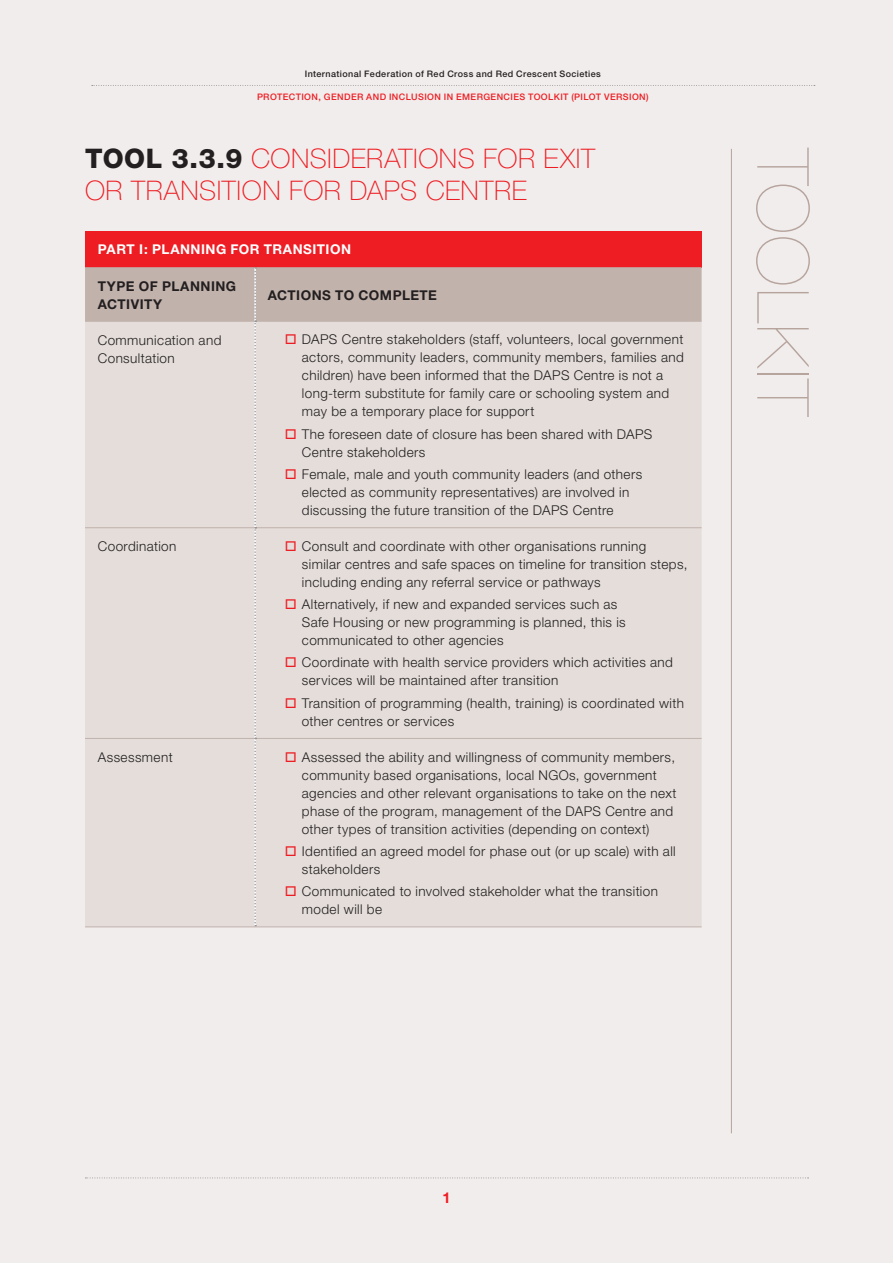
<style>
.page{position:relative;width:893px;height:1263px;background:#f1edec}
.page>*{position:absolute;margin:0;border:0;box-sizing:border-box;transform-origin:0 0}
.t1{font:200 72px "Helvetica Neue LT Std";letter-spacing:.015em;color:#b6a49d}
.t2{font:100 27px/31.5px "Helvetica Neue LT Std";letter-spacing:.02em;color:#ee1d23}
.t3{font:700 15px "Helvetica Neue LT Std";color:#ee1d23}
.t4{font:300 13.5px/18px "Helvetica Neue LT Std";letter-spacing:.03em;color:#231f20}
.t5{font:300 13.5px/18px "Helvetica Neue";letter-spacing:.03em;color:#231f20}
.t6{font:700 13.5px/18px "Helvetica Neue";letter-spacing:.035em;color:#231f20}
.t7{font:700 13.5px "Helvetica Neue";letter-spacing:.035em;color:#fff}
.t8{font:500 9px "Helvetica Neue LT Std";letter-spacing:.045em;color:#ee1d23}
.t9{font:500 9px "Helvetica Neue LT Std";letter-spacing:.045em;color:#231f20}
.s1{font-weight:800;color:#231f20}
.s2{color:#ee1d23}
</style>
<div class="page">
<svg style="left:92px;top:85px;width:723px;height:1px"></svg>
<svg style="left:85px;top:1177px;width:723px;height:1px"></svg>
<hr style="left:731px;top:149px;width:1px;height:984px;background:#b6a49d">
<div style="left:85px;top:231px;width:617px;height:36px;background:#ee1d23"></div>
<svg style="left:85px;top:267px;width:617px;height:659px;background:#e0d9d6"></svg>
<hr style="left:85px;top:926px;width:170px;height:1px;background:#c1b2ac">
<hr style="left:255px;top:926px;width:447px;height:1px;background:#c1b2ac">
<p class="t9" style="left:305px;top:68px;width:298px">International Federation of Red Cross and Red Crescent Societies</p>
<p class="t8" style="left:257px;top:92px;width:393px">PROTECTION, GENDER AND INCLUSION IN EMERGENCIES TOOLKIT (PILOT VERSION)</p>
<h2 class="t2" style="left:85px;top:143px;width:511px"><span class="s1">TOOL 3.3.9</span> CONSIDERATIONS FOR EXIT<br>OR TRANSITION FOR DAPS CENTRE</h2>
<p class="t7" style="left:98px;top:241px;width:255px">PART I: PLANNING FOR TRANSITION</p>
<p class="t6" style="left:98px;top:276px;width:140px">TYPE OF PLANNING<br>ACTIVITY</p>
<p class="t6" style="left:268px;top:285px;width:171px">ACTIONS TO COMPLETE</p>
<p class="t5" style="left:98px;top:331px;width:125px">Communication and<br>Consultation</p>
<p class="t4" style="left:302px;top:330px;width:383px;text-indent:-17px"><span class="s2">□</span> DAPS Centre stakeholders (staff, volunteers, local government actors, community leaders, community members, families and children) have been informed that the DAPS Centre is not a long-term substitute for family care or schooling system and may be a temporary place for support</p>
<p class="t4" style="left:302px;top:425px;width:352px;text-indent:-17px"><span class="s2">□</span> The foreseen date of closure has been shared with DAPS<br>Centre stakeholders</p>
<p class="t4" style="left:302px;top:465px;width:342px;text-indent:-17px"><span class="s2">□</span> Female, male and youth community leaders (and others elected as community representatives) are involved in discussing the future transition of the DAPS Centre</p>
<p class="t5" style="left:98px;top:537px;width:80px">Coordination</p>
<p class="t4" style="left:302px;top:537px;width:387px;text-indent:-17px"><span class="s2">□</span> Consult and coordinate with other organisations running similar centres and safe spaces on timeline for transition steps, including ending any referral service or pathways</p>
<p class="t4" style="left:302px;top:595px;width:325px;text-indent:-17px"><span class="s2">□</span> Alternatively, if new and expanded services such as<br>Safe Housing or new programming is planned, this is communicated to other agencies</p>
<p class="t4" style="left:302px;top:653px;width:373px;text-indent:-17px"><span class="s2">□</span> Coordinate with health service providers which activities and services will be maintained after transition</p>
<p class="t4" style="left:302px;top:693px;width:384px;text-indent:-17px"><span class="s2">□</span> Transition of programming (health, training) is coordinated with other centres or services</p>
<p class="t5" style="left:98px;top:748px;width:76px">Assessment</p>
<p class="t4" style="left:302px;top:747px;width:376px;text-indent:-17px"><span class="s2">□</span> Assessed the ability and willingness of community members, community based organisations, local NGOs, government agencies and other relevant organisations to take on the next phase of the program, management of the DAPS Centre and other types of transition activities (depending on context)</p>
<p class="t4" style="left:302px;top:842px;width:375px;text-indent:-17px"><span class="s2">□</span> Identified an agreed model for phase out (or up scale) with all stakeholders</p>
<p class="t4" style="left:302px;top:882px;width:358px;text-indent:-17px"><span class="s2">□</span> Communicated to involved stakeholder what the transition model will be</p>
<h1 class="t1" style="left:824px;top:149px;width:271px;rotate:90deg">TOOLKIT</h1>
<p class="t3" style="left:442px;top:1188px;width:10px">1</p>
</div>
